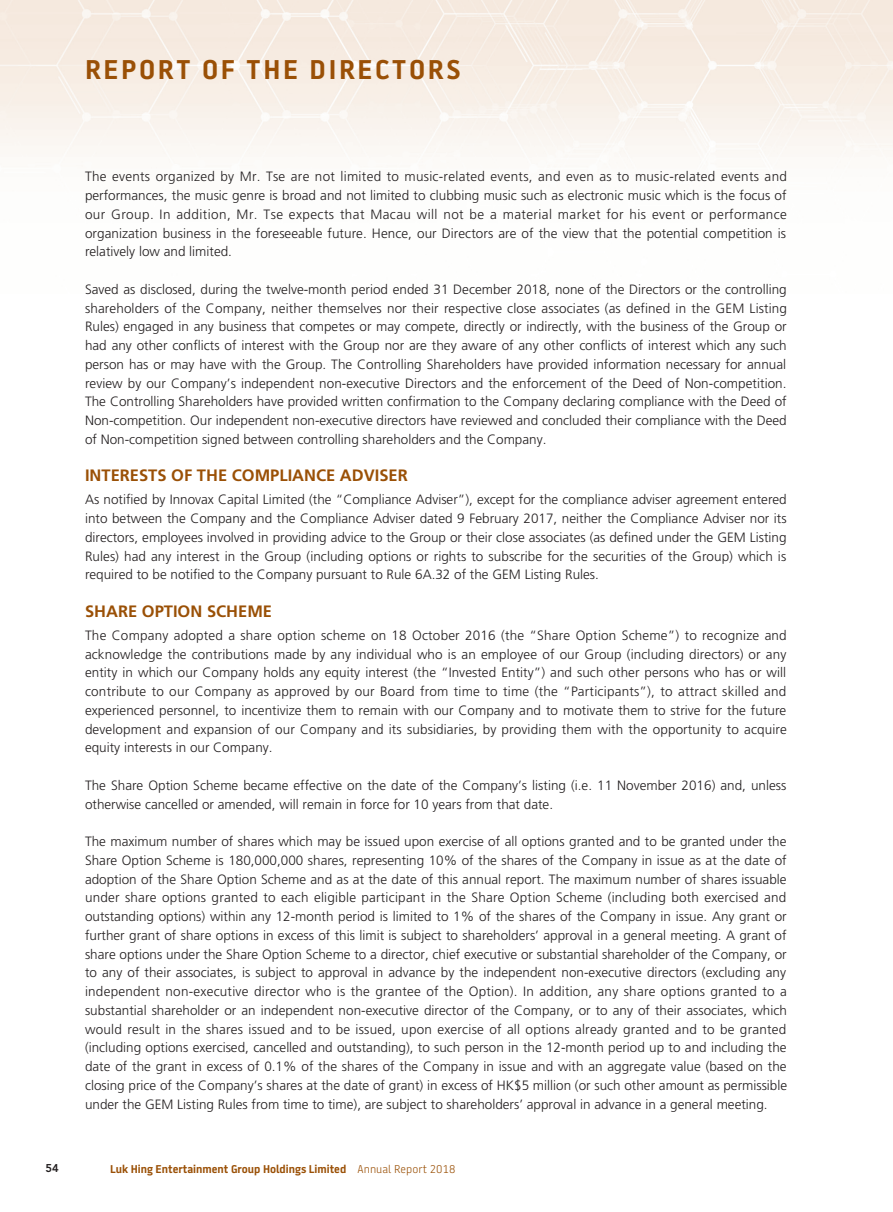
<style>
.page{position:relative;width:893px;height:1212px;background:#fff}
.page>*{position:absolute;margin:0;border:0;box-sizing:border-box;transform-origin:0 0}
.t1{font:700 27px "Battersea";letter-spacing:.1em;color:#9a5006}
._01_H1{font:700 16.5px "Frutiger LT Std";color:#9a5006}
._00_txt{font:300 13.5px/18.8px "Frutiger LT Std";color:#231f20;text-align:justify}
.t2{font:700 11.25px "Battersea";color:#9a5006}
.t3{font:800 11.25px "Avenir LT Std";color:#231f20}
.s1{font-weight:300}
</style>
<div class="page">
<img style="left:0;top:0;width:893px;height:158px">
<h1 class="t1" style="left:85px;top:53px;width:377px">REPORT OF THE DIRECTORS</h1>
<p class="_00_txt" style="left:85px;top:167px;width:703px">The events organized by Mr. Tse are not limited to music-related events, and even as to music-related events and performances, the music genre is broad and not limited to clubbing music such as electronic music which is the focus of our Group. In addition, Mr. Tse expects that Macau will not be a material market for his event or performance organization business in the foreseeable future. Hence, our Directors are of the view that the potential competition is relatively low and limited.</p>
<p class="_00_txt" style="left:85px;top:280px;width:703px">Saved as disclosed, during the twelve-month period ended 31 December 2018, none of the Directors or the controlling shareholders of the Company, neither themselves nor their respective close associates (as defined in the GEM Listing Rules) engaged in any business that competes or may compete, directly or indirectly, with the business of the Group or had any other conflicts of interest with the Group nor are they aware of any other conflicts of interest which any such person has or may have with the Group. The Controlling Shareholders have provided information necessary for annual review by our Company’s independent non-executive Directors and the enforcement of the Deed of Non-competition.<br>The Controlling Shareholders have provided written confirmation to the Company declaring compliance with the Deed of Non-competition. Our independent non-executive directors have reviewed and concluded their compliance with the Deed of Non-competition signed between controlling shareholders and the Company.</p>
<p class="_01_H1" style="left:85px;top:466px;width:324px">INTERESTS OF THE COMPLIANCE ADVISER</p>
<p class="_00_txt" style="left:85px;top:490px;width:703px">As notified by Innovax Capital Limited (the “Compliance Adviser”), except for the compliance adviser agreement entered into between the Company and the Compliance Adviser dated 9 February 2017, neither the Compliance Adviser nor its directors, employees involved in providing advice to the Group or their close associates (as defined under the GEM Listing Rules) had any interest in the Group (including options or rights to subscribe for the securities of the Group) which is required to be notified to the Company pursuant to Rule 6A.32 of the GEM Listing Rules.</p>
<p class="_01_H1" style="left:85px;top:601px;width:189px">SHARE OPTION SCHEME</p>
<p class="_00_txt" style="left:85px;top:626px;width:703px">The Company adopted a share option scheme on 18 October 2016 (the “Share Option Scheme”) to recognize and acknowledge the contributions made by any individual who is an employee of our Group (including directors) or any entity in which our Company holds any equity interest (the “Invested Entity”) and such other persons who has or will contribute to our Company as approved by our Board from time to time (the “Participants”), to attract skilled and experienced personnel, to incentivize them to remain with our Company and to motivate them to strive for the future development and expansion of our Company and its subsidiaries, by providing them with the opportunity to acquire equity interests in our Company.</p>
<p class="_00_txt" style="left:85px;top:776px;width:703px">The Share Option Scheme became effective on the date of the Company’s listing (i.e. 11 November 2016) and, unless otherwise cancelled or amended, will remain in force for 10 years from that date.</p>
<p class="_00_txt" style="left:85px;top:832px;width:704px">The maximum number of shares which may be issued upon exercise of all options granted and to be granted under the Share Option Scheme is 180,000,000 shares, representing 10% of the shares of the Company in issue as at the date of adoption of the Share Option Scheme and as at the date of this annual report. The maximum number of shares issuable under share options granted to each eligible participant in the Share Option Scheme (including both exercised and outstanding options) within any 12-month period is limited to 1% of the shares of the Company in issue. Any grant or further grant of share options in excess of this limit is subject to shareholders’ approval in a general meeting. A grant of share options under the Share Option Scheme to a director, chief executive or substantial shareholder of the Company, or to any of their associates, is subject to approval in advance by the independent non-executive directors (excluding any independent non-executive director who is the grantee of the Option). In addition, any share options granted to a substantial shareholder or an independent non-executive director of the Company, or to any of their associates, which would result in the shares issued and to be issued, upon exercise of all options already granted and to be granted (including options exercised, cancelled and outstanding), to such person in the 12-month period up to and including the date of the grant in excess of 0.1% of the shares of the Company in issue and with an aggregate value (based on the closing price of the Company’s shares at the date of grant) in excess of HK$5 million (or such other amount as permissible under the GEM Listing Rules from time to time), are subject to shareholders’ approval in advance in a general meeting.</p>
<p class="t3" style="left:45px;top:1162px;width:15px">54</p>
<p class="t2" style="left:110px;top:1162px;width:347px">Luk Hing Entertainment Group Holdings Limited <span class="s1">Annual Report 2018</span></p>
</div>
